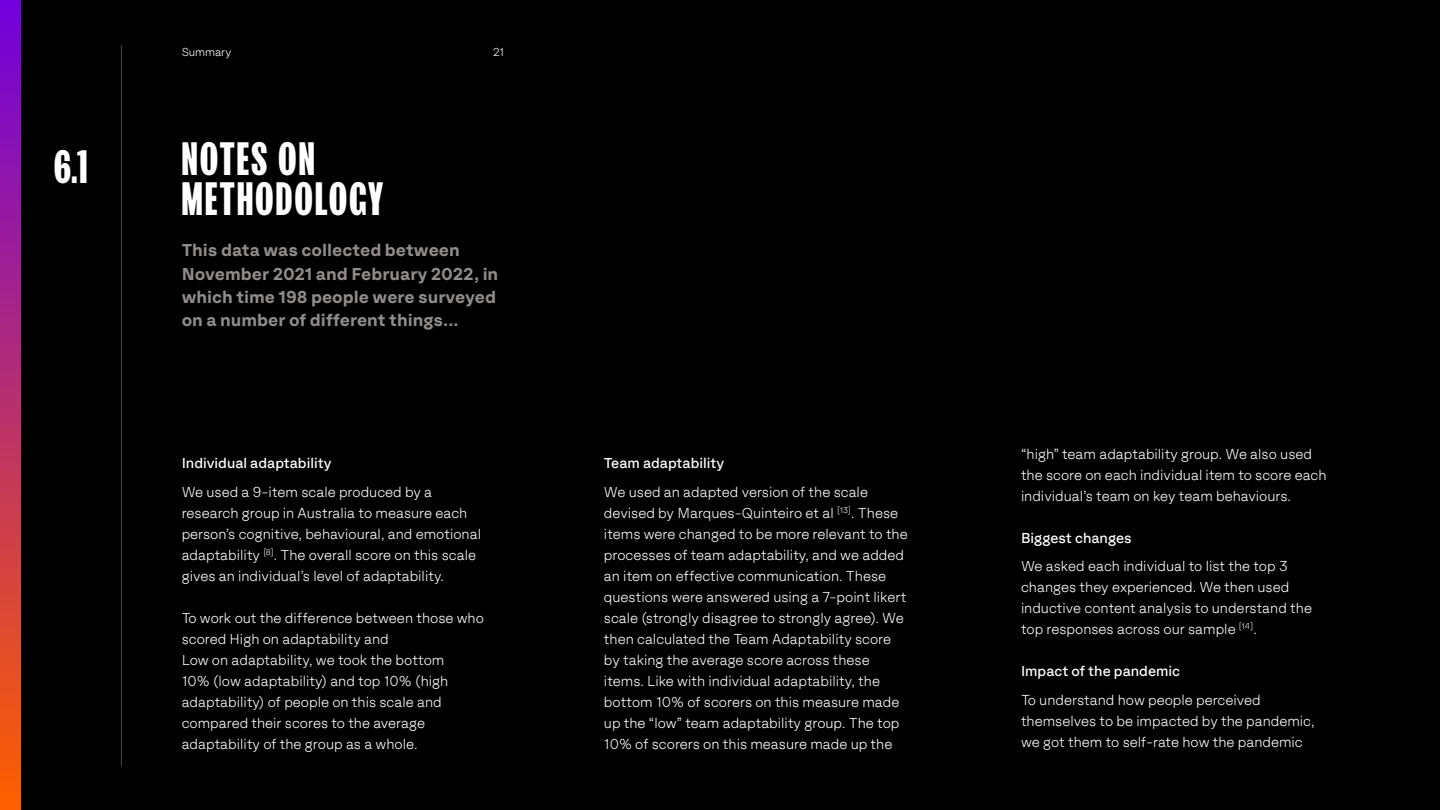
<style>
.page{position:relative;width:1440px;height:810px;background:#000}
.page>*{position:absolute;margin:0;border:0;box-sizing:border-box;transform-origin:0 0}
.t1{font:45px/40.5px "FK Screamer Legacy Upright";letter-spacing:.05em;color:#fff}
.t2{font:700 18px/23.1px "F37 Zagma";color:#918c8b}
.t3{font:300 15px/21px "F37 Zagma";color:#fff}
.t4{font:15px "F37 Zagma";color:#fff}
.t5{font:300 12px "F37 Zagma";letter-spacing:-.01em;color:#fff}
</style>
<div class="page">
<hr style="left:121px;top:45px;width:1px;height:721px;background:#fff">
<div style="left:0;top:1px;width:21px;height:809px;background:linear-gradient(to bottom,#7000dd,#fe6000)"></div>
<h1 class="t1" style="left:54px;top:148px;width:35px">6.1</h1>
<p class="t5" style="left:182px;top:43px;width:51px">Summary</p>
<p class="t5" style="left:493px;top:43px;width:13px">21</p>
<h1 class="t1" style="left:182px;top:139px;width:203px">NOTES ON<br>METHODOLOGY</h1>
<p class="t2" style="left:182px;top:239px;width:318px">This data was collected between November 2021 and February 2022, in which time 198 people were surveyed on a number of different things...</p>
<p class="t4" style="left:182px;top:452px;width:151px">Individual adaptability</p>
<p class="t3" style="left:182px;top:481px;width:301px">We used a 9-item scale produced by a research group in Australia to measure each person’s cognitive, behavioural, and emotional adaptability <sup>[8]</sup>. The overall score on this scale gives an individual’s level of adaptability.</p>
<p class="t3" style="left:182px;top:607px;width:304px">To work out the difference between those who scored High on adaptability and<br>Low on adaptability, we took the bottom<br>10% (low adaptability) and top 10% (high adaptability) of people on this scale and compared their scores to the average adaptability of the group as a whole.</p>
<p class="t4" style="left:604px;top:452px;width:122px">Team adaptability</p>
<p class="t3" style="left:604px;top:481px;width:305px">We used an adapted version of the scale devised by Marques-Quinteiro et al <sup>[13]</sup>. These items were changed to be more relevant to the processes of team adaptability, and we added an item on effective communication. These questions were answered using a 7-point likert scale (strongly disagree to strongly agree). We then calculated the Team Adaptability score by taking the average score across these items. Like with individual adaptability, the bottom 10% of scorers on this measure made up the “low” team adaptability group. The top 10% of scorers on this measure made up the</p>
<p class="t3" style="left:1021px;top:443px;width:307px">“high” team adaptability group. We also used the score on each individual item to score each individual’s team on key team behaviours.</p>
<p class="t4" style="left:1021px;top:526px;width:112px">Biggest changes</p>
<p class="t3" style="left:1021px;top:555px;width:293px">We asked each individual to list the top 3 changes they experienced. We then used inductive content analysis to understand the top responses across our sample <sup>[14]</sup>.</p>
<p class="t4" style="left:1021px;top:660px;width:161px">Impact of the pandemic</p>
<p class="t3" style="left:1021px;top:689px;width:295px">To understand how people perceived themselves to be impacted by the pandemic, we got them to self-rate how the pandemic</p>
</div>
